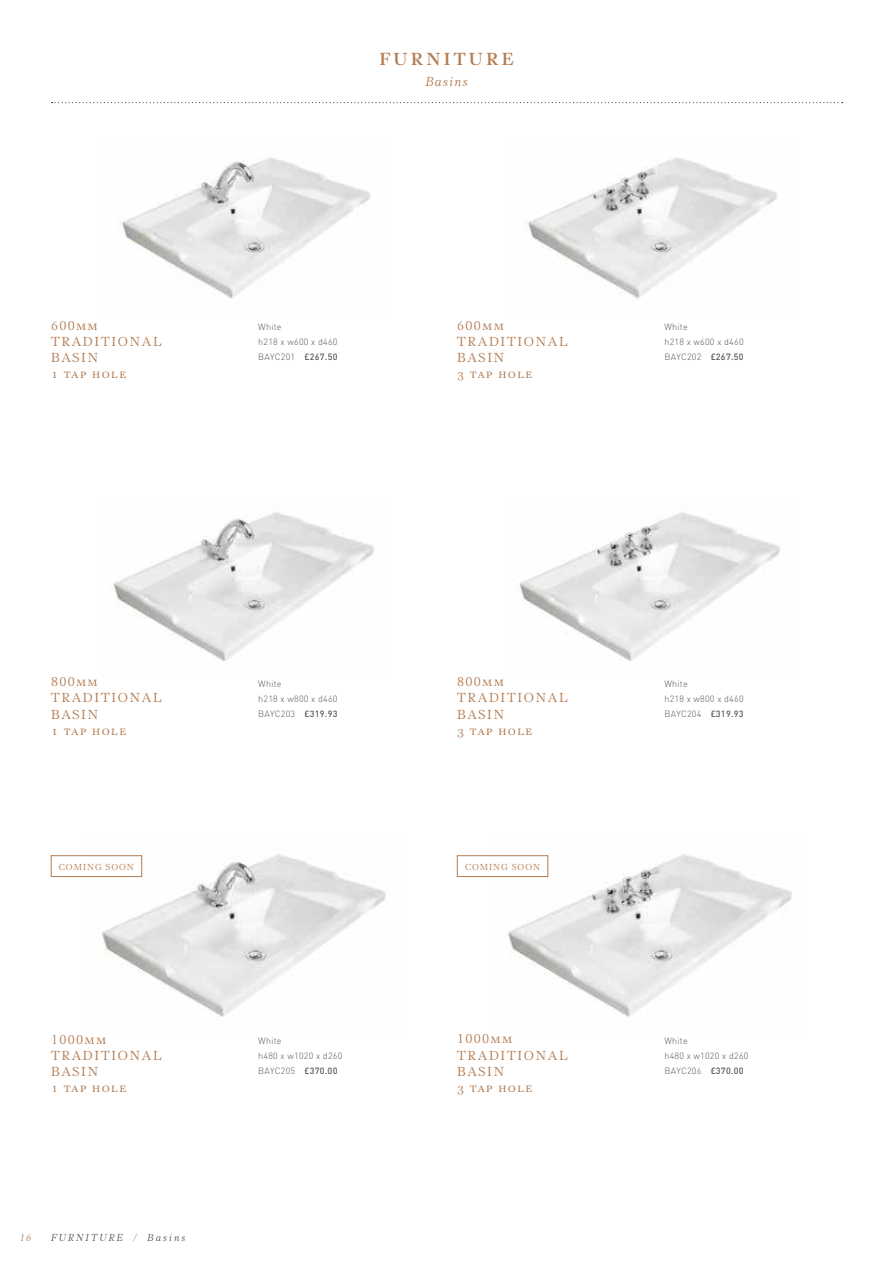
<style>
.page{position:relative;width:893px;height:1263px;background:#fff}
.page>*{position:absolute;margin:0;border:0;box-sizing:border-box;transform-origin:0 0}
.t1{font:500 18px "PF Regal Text Pro";letter-spacing:.17em;color:#b47b50}
.t2{font:13.5px/16.2px "PF Regal Text Pro Regular A";letter-spacing:.12em;color:#b47b50}
.t3{font:13.5px "PF Regal Text Pro Regular A Italic";letter-spacing:.1em;color:#b47b50}
.t4{font:10.5px "PF Regal Text Pro Regular A Italic";letter-spacing:.2em;color:#575756}
.t5{font:10.5px "PF Regal Text Pro Regular A Italic";color:#b47b50}
.t6{font:300 9px/14.9px "DIN";letter-spacing:.025em;color:#575756}
.t7{font:9px "PF Regal Text Pro Regular A";letter-spacing:.1em;color:#b47b50}
.s1{font-weight:500}
.s2{color:#b47b50}
</style>
<div class="page">
<img style="left:113px;top:512px;width:261px;height:149px">
<img style="left:87px;top:854px;width:299px;height:163px">
<img style="left:519px;top:512px;width:262px;height:149px">
<img style="left:493px;top:854px;width:299px;height:163px">
<img style="left:526px;top:157px;width:251px;height:142px">
<img style="left:120px;top:157px;width:250px;height:142px">
<div style="left:51px;top:855px;width:91px;height:22px;border:1px solid #b47b50"></div>
<div style="left:457px;top:855px;width:91px;height:22px;border:1px solid #b47b50"></div>
<svg style="left:52px;top:102px;width:791px;height:1px"></svg>
<h1 class="t1" style="left:379px;top:48px;width:136px">FURNITURE</h1>
<h2 class="t3" style="left:426px;top:73px;width:43px">Basins</h2>
<h2 class="t2" style="left:51px;top:317px;width:112px">600mm<br>TRADITIONAL<br>BASIN<br>1 tap hole</h2>
<h2 class="t2" style="left:457px;top:317px;width:112px">600mm<br>TRADITIONAL<br>BASIN<br>3 tap hole</h2>
<p class="t6" style="left:258px;top:319px;width:81px">White<br>h218 x w600 x d460<br>BAYC201 <span class="s1">£267.50</span></p>
<p class="t6" style="left:664px;top:319px;width:81px">White<br>h218 x w600 x d460<br>BAYC202 <span class="s1">£267.50</span></p>
<h2 class="t2" style="left:51px;top:674px;width:112px">800mm<br>TRADITIONAL<br>BASIN<br>1 tap hole</h2>
<h2 class="t2" style="left:457px;top:674px;width:112px">800mm<br>TRADITIONAL<br>BASIN<br>3 tap hole</h2>
<p class="t6" style="left:258px;top:676px;width:81px">White<br>h218 x w800 x d460<br>BAYC203 <span class="s1">£319.93</span></p>
<p class="t6" style="left:664px;top:676px;width:81px">White<br>h218 x w800 x d460<br>BAYC204 <span class="s1">£319.93</span></p>
<p class="t7" style="left:59px;top:861px;width:76px">COMING SOON</p>
<p class="t7" style="left:465px;top:861px;width:76px">COMING SOON</p>
<h2 class="t2" style="left:51px;top:1031px;width:112px">1000mm<br>TRADITIONAL<br>BASIN<br>1 tap hole</h2>
<p class="t6" style="left:258px;top:1033px;width:86px">White<br>h480 x w1020 x d260<br>BAYC205 <span class="s1">£370.00</span></p>
<p class="t5" style="left:20px;top:1232px;width:13px">16</p>
<p class="t4" style="left:51px;top:1232px;width:136px">FURNITURE <span class="s2">/</span> Basins</p>
<h2 class="t2" style="left:457px;top:1031px;width:112px">1000mm<br>TRADITIONAL<br>BASIN<br>3 tap hole</h2>
<p class="t6" style="left:664px;top:1033px;width:86px">White<br>h480 x w1020 x d260<br>BAYC206 <span class="s1">£370.00</span></p>
</div>
